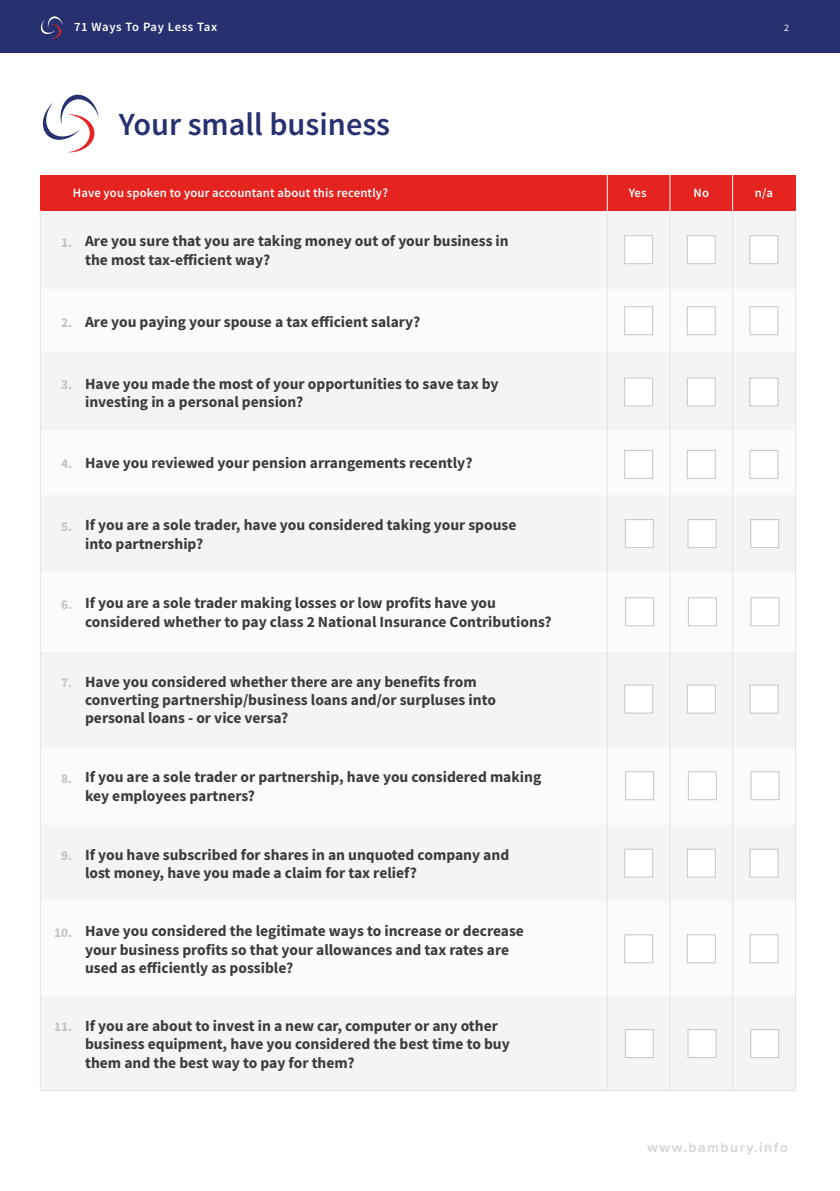
<style>
.page{position:relative;width:840px;height:1191px;background:#fff}
.page>*{position:absolute;margin:0;border:0;box-sizing:border-box;transform-origin:0 0}
.t1{font:600 32.2px "Source Sans Pro";color:#28316f}
.t2{font:700 15.6px/18.4px "Source Sans Pro";color:#3c3c3b}
.t3{font:700 14px "Proxima Nova";letter-spacing:.1em;color:#d8d8da}
.t4{font:700 13.4px "Source Sans Pro";color:#c3c3c3}
.t5{font:600 12.6px "Source Sans Pro";letter-spacing:.01em;color:#fff}
.t6{font:600 12.6px "Source Sans Pro";letter-spacing:.05em;color:#fff}
.t7{font:9.8px "Source Sans Pro";color:#fff}
.s1{font-size:13.4px;color:#c3c3c3}
</style>
<div class="page">
<div style="left:0;top:0;width:839px;height:53px;background:#28316f"></div>
<svg style="left:41px;top:16px;width:22px;height:23px"></svg>
<div style="left:40px;top:210px;width:755px;height:79px;background:#f4f4f4"></div>
<div style="left:40px;top:572px;width:755px;height:79px;background:#fbfbfb"></div>
<div style="left:40px;top:746px;width:755px;height:79px;background:#fbfbfb"></div>
<div style="left:40px;top:175px;width:755px;height:35px;background:#e5231f"></div>
<div style="left:40px;top:290px;width:755px;height:62px;background:#fbfbfb"></div>
<div style="left:40px;top:353px;width:755px;height:78px;background:#f4f4f4"></div>
<div style="left:40px;top:495px;width:755px;height:77px;background:#f4f4f4"></div>
<div style="left:40px;top:825px;width:755px;height:76px;background:#f4f4f4"></div>
<div style="left:40px;top:651px;width:755px;height:95px;background:#f4f4f4"></div>
<div style="left:40px;top:901px;width:755px;height:95px;background:#fbfbfb"></div>
<div style="left:40px;top:996px;width:755px;height:95px;background:#f4f4f4"></div>
<div style="left:40px;top:430px;width:755px;height:65px;background:#fbfbfb"></div>
<div style="left:623px;top:235px;width:29px;height:29px;background:#fff;border:1px solid #c8c9cb"></div>
<div style="left:624px;top:597px;width:29px;height:29px;background:#fff;border:1px solid #c8c9cb"></div>
<div style="left:624px;top:771px;width:29px;height:29px;background:#fff;border:1px solid #c8c9cb"></div>
<div style="left:686px;top:235px;width:29px;height:29px;background:#fff;border:1px solid #c8c9cb"></div>
<div style="left:687px;top:597px;width:29px;height:29px;background:#fff;border:1px solid #c8c9cb"></div>
<div style="left:687px;top:771px;width:29px;height:29px;background:#fff;border:1px solid #c8c9cb"></div>
<div style="left:749px;top:235px;width:29px;height:29px;background:#fff;border:1px solid #c8c9cb"></div>
<div style="left:750px;top:597px;width:29px;height:29px;background:#fff;border:1px solid #c8c9cb"></div>
<div style="left:750px;top:771px;width:29px;height:29px;background:#fff;border:1px solid #c8c9cb"></div>
<hr style="left:606px;top:210px;width:1px;height:880px;background:#e4e3e5">
<hr style="left:40px;top:1090px;width:755px;height:1px;background:#e4e3e5">
<hr style="left:669px;top:210px;width:1px;height:880px;background:#e4e3e5">
<hr style="left:731px;top:210px;width:1px;height:880px;background:#e4e3e5">
<hr style="left:794px;top:210px;width:1px;height:880px;background:#e4e3e5">
<hr style="left:606px;top:175px;width:1px;height:35px;background:#fff">
<hr style="left:669px;top:175px;width:1px;height:35px;background:#fff">
<hr style="left:731px;top:175px;width:1px;height:35px;background:#fff">
<div style="left:623px;top:450px;width:29px;height:29px;background:#fff;border:1px solid #c8c9cb"></div>
<div style="left:686px;top:450px;width:29px;height:29px;background:#fff;border:1px solid #c8c9cb"></div>
<div style="left:749px;top:450px;width:29px;height:29px;background:#fff;border:1px solid #c8c9cb"></div>
<div style="left:623px;top:306px;width:29px;height:29px;background:#fff;border:1px solid #c8c9cb"></div>
<div style="left:623px;top:377px;width:29px;height:29px;background:#fff;border:1px solid #c8c9cb"></div>
<div style="left:624px;top:519px;width:29px;height:29px;background:#fff;border:1px solid #c8c9cb"></div>
<div style="left:623px;top:848px;width:29px;height:29px;background:#fff;border:1px solid #c8c9cb"></div>
<div style="left:623px;top:684px;width:29px;height:29px;background:#fff;border:1px solid #c8c9cb"></div>
<div style="left:623px;top:934px;width:29px;height:29px;background:#fff;border:1px solid #c8c9cb"></div>
<div style="left:624px;top:1029px;width:29px;height:29px;background:#fff;border:1px solid #c8c9cb"></div>
<div style="left:686px;top:306px;width:29px;height:29px;background:#fff;border:1px solid #c8c9cb"></div>
<div style="left:686px;top:377px;width:29px;height:29px;background:#fff;border:1px solid #c8c9cb"></div>
<div style="left:687px;top:519px;width:29px;height:29px;background:#fff;border:1px solid #c8c9cb"></div>
<div style="left:686px;top:848px;width:29px;height:29px;background:#fff;border:1px solid #c8c9cb"></div>
<div style="left:686px;top:684px;width:29px;height:29px;background:#fff;border:1px solid #c8c9cb"></div>
<div style="left:686px;top:934px;width:29px;height:29px;background:#fff;border:1px solid #c8c9cb"></div>
<div style="left:687px;top:1029px;width:29px;height:29px;background:#fff;border:1px solid #c8c9cb"></div>
<div style="left:749px;top:306px;width:29px;height:29px;background:#fff;border:1px solid #c8c9cb"></div>
<div style="left:749px;top:377px;width:29px;height:29px;background:#fff;border:1px solid #c8c9cb"></div>
<div style="left:749px;top:519px;width:29px;height:29px;background:#fff;border:1px solid #c8c9cb"></div>
<div style="left:749px;top:848px;width:29px;height:29px;background:#fff;border:1px solid #c8c9cb"></div>
<div style="left:749px;top:684px;width:29px;height:29px;background:#fff;border:1px solid #c8c9cb"></div>
<div style="left:749px;top:934px;width:29px;height:29px;background:#fff;border:1px solid #c8c9cb"></div>
<div style="left:749px;top:1029px;width:29px;height:29px;background:#fff;border:1px solid #c8c9cb"></div>
<hr style="left:40px;top:210px;width:1px;height:880px;background:#e4e3e5">
<svg style="left:42px;top:94px;width:57px;height:58px"></svg>
<p class="t6" style="left:74px;top:19px;width:144px">71 Ways To Pay Less Tax</p>
<p class="t7" style="left:783px;top:22px;width:6px">2</p>
<h1 class="t1" style="left:119px;top:103px;width:273px">Your small business</h1>
<p class="t5" style="left:73px;top:185px;width:316px">Have you spoken to your accountant about this recently?</p>
<p class="t5" style="left:628px;top:184px;width:19px">Yes</p>
<p class="t5" style="left:693px;top:184px;width:17px">No</p>
<p class="t5" style="left:754px;top:184px;width:19px">n/a</p>
<p class="t4" style="left:61px;top:233px;width:13px">1.</p>
<p class="t2" style="left:85px;top:232px;width:425px">Are you sure that you are taking money out of your business in the most tax-efficient way?</p>
<p class="t2" style="left:61px;top:312px;width:360px"><span class="s1">2.</span> Are you paying your spouse a tax efficient salary?</p>
<p class="t2" style="left:85px;top:374px;width:415px;text-indent:-24px"><span class="s1">3.</span> Have you made the most of your opportunities to save tax by investing in a personal pension?</p>
<p class="t2" style="left:61px;top:454px;width:412px"><span class="s1">4.</span> Have you reviewed your pension arrangements recently?</p>
<p class="t4" style="left:61px;top:517px;width:13px">5.</p>
<p class="t2" style="left:85px;top:515px;width:432px">If you are a sole trader, have you considered taking your spouse into partnership?</p>
<p class="t4" style="left:61px;top:595px;width:13px">6.</p>
<p class="t2" style="left:85px;top:594px;width:468px">If you are a sole trader making losses or low profits have you considered whether to pay class 2 National Insurance Contributions?</p>
<p class="t4" style="left:61px;top:673px;width:13px">7.</p>
<p class="t2" style="left:85px;top:672px;width:412px">Have you considered whether there are any benefits from converting partnership/business loans and/or surpluses into personal loans - or vice versa?</p>
<p class="t4" style="left:61px;top:769px;width:13px">8.</p>
<p class="t2" style="left:85px;top:767px;width:457px">If you are a sole trader or partnership, have you considered making key employees partners?</p>
<p class="t4" style="left:61px;top:846px;width:13px">9.</p>
<p class="t2" style="left:85px;top:845px;width:425px">If you have subscribed for shares in an unquoted company and lost money, have you made a claim for tax relief?</p>
<p class="t4" style="left:54px;top:923px;width:20px">10.</p>
<p class="t2" style="left:85px;top:921px;width:440px">Have you considered the legitimate ways to increase or decrease your business profits so that your allowances and tax rates are used as efficiently as possible?</p>
<p class="t4" style="left:54px;top:1017px;width:20px">11.</p>
<p class="t2" style="left:85px;top:1016px;width:426px">If you are about to invest in a new car, computer or any other business equipment, have you considered the best time to buy them and the best way to pay for them?</p>
<p class="t3" style="left:646px;top:1136px;width:142px">www.bambury.info</p>
</div>
